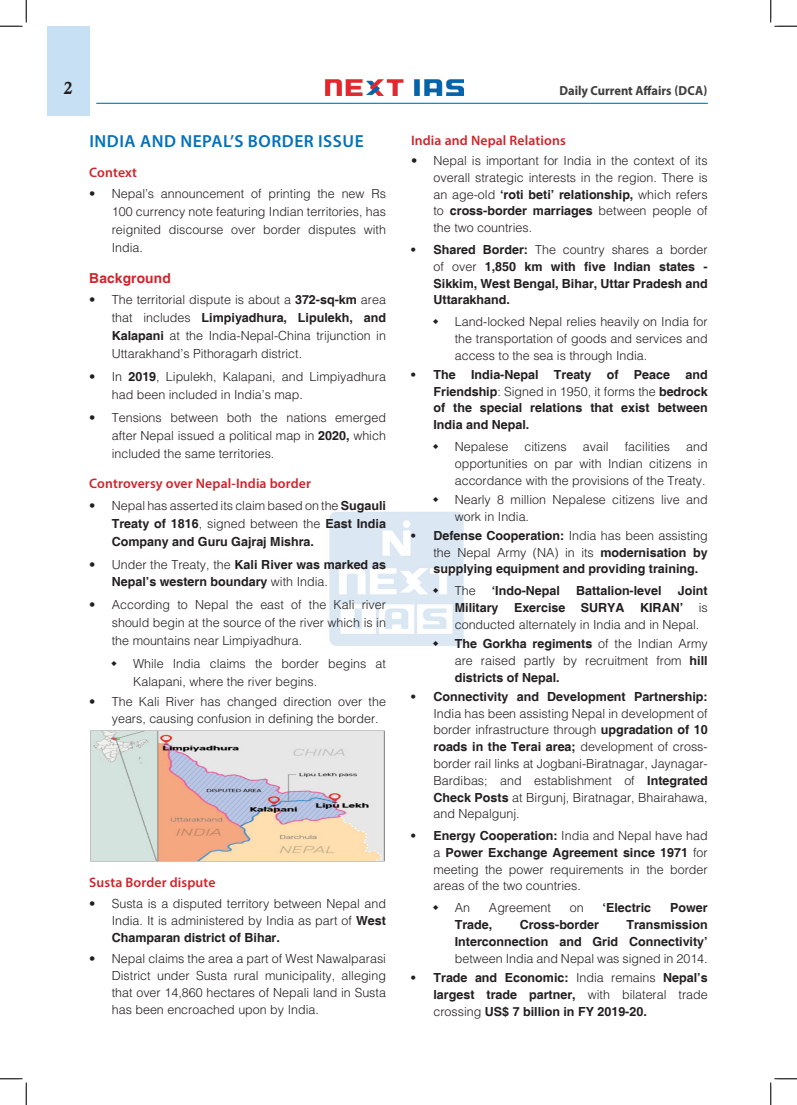
<style>
.page{position:relative;width:797px;height:1105px;background:#fff}
.page>*{position:absolute;margin:0;border:0;box-sizing:border-box;transform-origin:0 0}
.H-1{font:600 17.5px "Myriad Pro";letter-spacing:.03em;color:#0072bc}
.t1{font:17.5px "Calis MT Bol";color:#231f20}
.H-2{font:600 13.75px "Myriad Pro";letter-spacing:.01em;color:#d1232a}
.H-2-2{font:700 13.75px "Helvetica";letter-spacing:.01em;color:#d1232a}
.t2{font:700 13.12px "Myriad Pro";color:#3e3e3f;scale:.95 1}
.t3{font:300 12.5px/16.8px "Helvetica";color:#231f20;text-align:justify}
.t4{font:700 12.5px/16.8px "Helvetica";color:#231f20;text-align:justify}
.s1{font-weight:700}
.s2{font-weight:300}
</style>
<div class="page">
<div style="left:47px;top:26px;width:42px;height:89px;background:#c7e0f3"></div>
<img style="left:325px;top:80px;width:138px;height:15px">
<hr style="left:96px;top:103px;width:611px;height:1px;background:#008fd5">
<img style="left:329px;top:511px;width:135px;height:135px">
<img style="left:90px;top:730px;width:295px;height:131px">
<svg style="left:0;top:0;width:27px;height:27px"></svg>
<svg style="left:0;top:1078px;width:27px;height:27px"></svg>
<svg style="left:770px;top:0;width:27px;height:27px"></svg>
<svg style="left:770px;top:1078px;width:27px;height:27px"></svg>
<svg style="left:433px;top:588px;width:5px;height:5px"></svg>
<svg style="left:433px;top:641px;width:5px;height:5px"></svg>
<h1 class="t1" style="left:64px;top:78px;width:10px">2</h1>
<p class="t2" style="left:559px;top:82px;width:157px">Daily Current Affairs (DCA)</p>
<p class="H-2" style="left:411px;top:131px;width:156px">India and Nepal Relations</p>
<p class="t3" style="left:433px;top:152px;width:276px;text-indent:-22px">• Nepal is important for India in the context of its overall strategic interests in the region. There is an age-old <span class="s1">‘roti beti’ relationship,</span> which refers to <span class="s1">cross-border marriages</span> between people of the two countries.</p>
<p class="t4" style="left:433px;top:242px;width:276px;text-indent:-22px">• Shared Border: <span class="s2">The country shares a border of over</span> 1,850 km with five Indian states - Sikkim, West Bengal, Bihar, Uttar Pradesh and Uttarakhand.</p>
<p class="t3" style="left:455px;top:313px;width:254px">Land-locked Nepal relies heavily on India for the transportation of goods and services and access to the sea is through India.</p>
<p class="t4" style="left:433px;top:367px;width:276px;text-indent:-22px">• The India-Nepal Treaty of Peace and Friendship<span class="s2">: Signed in 1950, it forms the</span> bedrock of the special relations that exist between India and Nepal.</p>
<p class="t3" style="left:455px;top:438px;width:55px">Nepalese</p>
<p class="t3" style="left:524px;top:438px;width:44px">citizens</p>
<p class="t3" style="left:583px;top:438px;width:27px">avail</p>
<p class="t3" style="left:625px;top:438px;width:47px">facilities</p>
<p class="H-1" style="left:89px;top:130px;width:276px">INDIA AND NEPAL’S BORDER ISSUE</p>
<p class="H-2" style="left:89px;top:163px;width:49px">Context</p>
<p class="t3" style="left:112px;top:185px;width:276px;line-height:17.9px;text-indent:-22px">• Nepal’s announcement of printing the new Rs 100 currency note featuring Indian territories, has reignited discourse over border disputes with India.</p>
<p class="H-2-2" style="left:89px;top:269px;width:83px">Background</p>
<p class="t3" style="left:112px;top:291px;width:276px;line-height:17.9px;text-indent:-22px">• The territorial dispute is about a <span class="s1">372-sq-km</span> area that includes <span class="s1">Limpiyadhura, Lipulekh, and Kalapani</span> at the India-Nepal-China trijunction in Uttarakhand’s Pithoragarh district.</p>
<p class="t3" style="left:112px;top:367px;width:276px;line-height:17.9px;text-indent:-22px">• In <span class="s1">2019</span>, Lipulekh, Kalapani, and Limpiyadhura had been included in India’s map.</p>
<p class="t3" style="left:112px;top:408px;width:276px;line-height:17.9px;text-indent:-22px">• Tensions between both the nations emerged after Nepal issued a political map in <span class="s1">2020,</span> which included the same territories.</p>
<p class="H-2" style="left:89px;top:475px;width:223px">Controversy over Nepal-India border</p>
<p class="t4" style="left:112px;top:497px;width:276px;line-height:17.9px;text-indent:-22px"><span class="s2">• Nepal has asserted its claim based on the</span> Sugauli Treaty of 1816<span class="s2">, signed between the</span> East India Company and Guru Gajraj Mishra.</p>
<p class="t4" style="left:112px;top:556px;width:276px;line-height:17.9px;text-indent:-22px"><span class="s2">• Under the Treaty, the</span> Kali River was marked as<br>Nepal’s western boundary <span class="s2">with India.</span></p>
<p class="t3" style="left:112px;top:596px;width:276px;line-height:17.9px;text-indent:-22px">• According to Nepal the east of the Kali river should begin at the source of the river which is in the mountains near Limpiyadhura.</p>
<p class="t3" style="left:133px;top:654px;width:254px;line-height:17.9px">While India claims the border begins at<br>Kalapani, where the river begins.</p>
<p class="t3" style="left:112px;top:693px;width:276px;text-indent:-22px">• The Kali River has changed direction over the years, causing confusion in defining the border.</p>
<p class="t3" style="left:455px;top:438px;width:254px;text-indent:231px">and opportunities on par with Indian citizens in accordance with the provisions of the Treaty.</p>
<p class="t3" style="left:455px;top:491px;width:254px">Nearly 8 million Nepalese citizens live and work in India.</p>
<p class="t4" style="left:433px;top:528px;width:276px;text-indent:-22px">• Defense Cooperation: <span class="s2">India has been assisting the Nepal Army (NA) in its</span> modernisation by supplying equipment and providing training.</p>
<p class="t3" style="left:455px;top:582px;width:22px">The</p>
<p class="t4" style="left:492px;top:583px;width:70px">‘Indo-Nepal</p>
<p class="t4" style="left:576px;top:583px;width:87px">Battalion-level</p>
<p class="t3" style="left:455px;top:582px;width:254px;text-indent:223px"><span class="s1">Joint Military Exercise SURYA KIRAN’</span> is conducted alternately in India and in Nepal.</p>
<p class="t3" style="left:455px;top:635px;width:254px"><span class="s1">The Gorkha regiments</span> of the Indian Army are raised partly by recruitment from <span class="s1">hill districts of Nepal.</span></p>
<p class="t3" style="left:433px;top:688px;width:276px;text-indent:-22px"><span class="s1">• Connectivity and Development Partnership:<br></span>India has been assisting Nepal in development of border infrastructure through <span class="s1">upgradation of 10 roads in the Terai area;</span> development of cross&shy;border rail links at Jogbani-Biratnagar, Jaynagar-Bardibas; and establishment of <span class="s1">Integrated Check Posts</span> at Birgunj, Biratnagar, Bhairahawa, and Nepalgunj.</p>
<p class="t3" style="left:433px;top:827px;width:276px;text-indent:-22px"><span class="s1">• Energy Cooperation:</span> India and Nepal have had a <span class="s1">Power Exchange Agreement since 1971</span> for meeting the power requirements in the border areas of the two countries.</p>
<p class="t3" style="left:455px;top:899px;width:17px">An</p>
<p class="t3" style="left:489px;top:899px;width:63px">Agreement</p>
<p class="t3" style="left:569px;top:899px;width:15px">on</p>
<p class="t4" style="left:602px;top:900px;width:50px">‘Electric</p>
<p class="t4" style="left:670px;top:900px;width:39px">Power</p>
<p class="t4" style="left:455px;top:917px;width:39px">Trade,</p>
<p class="t4" style="left:519px;top:917px;width:81px">Cross-border</p>
<p class="H-2" style="left:89px;top:874px;width:128px">Susta Border dispute</p>
<p class="t3" style="left:112px;top:895px;width:276px;text-indent:-22px">• Susta is a disputed territory between Nepal and India. It is administered by India as part of <span class="s1">West Champaran district of Bihar.</span></p>
<p class="t3" style="left:112px;top:950px;width:276px;text-indent:-22px">• Nepal claims the area a part of West Nawalparasi District under Susta rural municipality, alleging that over 14,860 hectares of Nepali land in Susta has been encroached upon by India.</p>
<p class="t4" style="left:455px;top:917px;width:254px;text-indent:172px">Transmission Interconnection and Grid Connectivity’ <span class="s2">between India and Nepal was signed in 2014.</span></p>
<p class="t4" style="left:433px;top:970px;width:276px;text-indent:-22px">• Trade and Economic: <span class="s2">India remains</span> Nepal’s largest trade partner, <span class="s2">with bilateral trade crossing</span> US$ 7 billion in FY 2019-20.</p>
</div>
